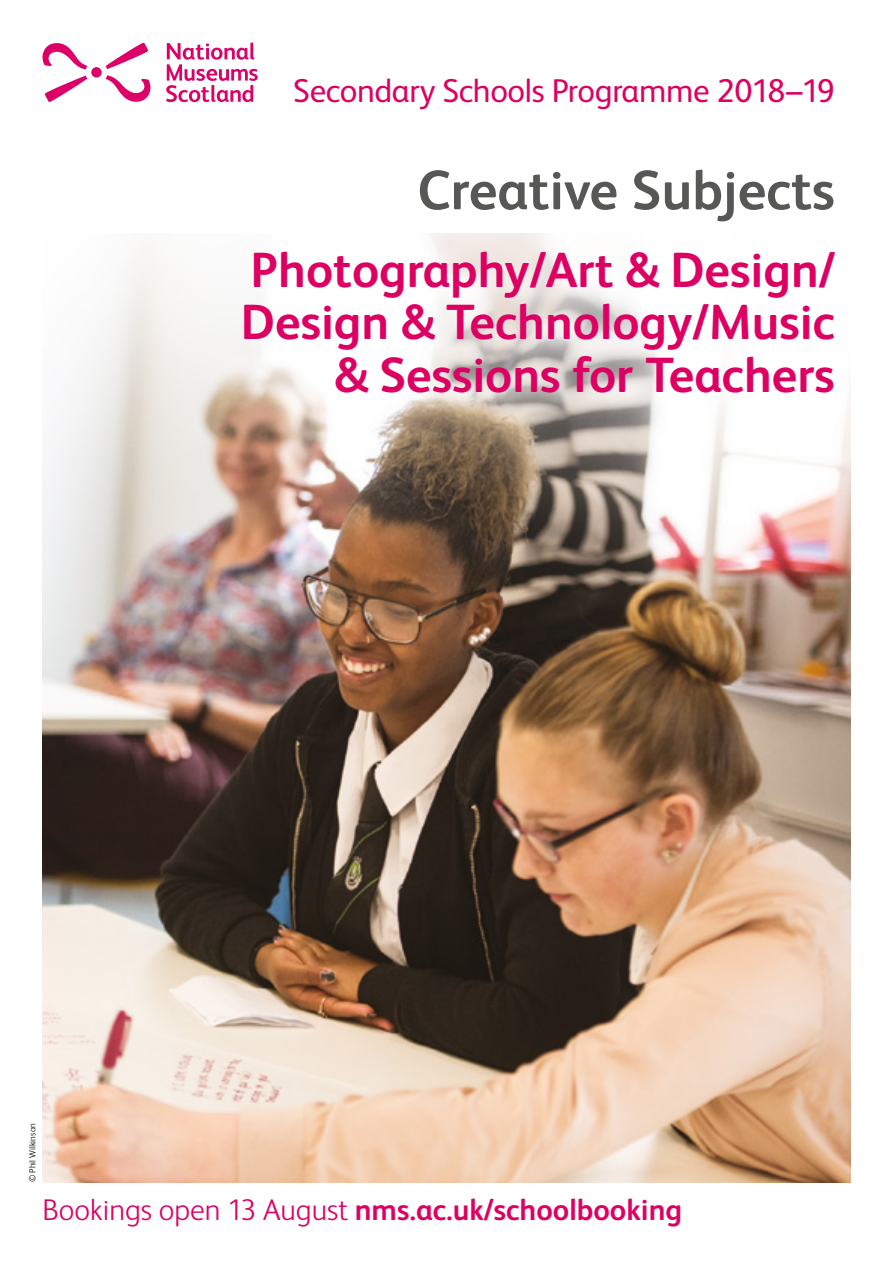
<style>
.page{position:relative;width:893px;height:1263px;background:#fff}
.page>*{position:absolute;margin:0;border:0;box-sizing:border-box;transform-origin:0 0}
.t1{font:700 55.5px "FS Albert";color:#575756}
.t2{font:700 49.5px/52.5px "FS Albert";color:#dd0062;text-align:right}
.t3{font:33px "FS Albert";letter-spacing:-.01em;color:#dd0062}
.t4{font:700 30px "FS Albert";color:#dd0062}
.t5{font:300 9px "FS Albert";color:#000}
.s1{font-weight:300}
</style>
<div class="page">
<img style="left:43px;top:234px;width:807px;height:948px">
<div style="left:91px;top:67px;width:11px;height:11px;background:#dd0068;border-radius:50%"></div>
<svg style="left:106px;top:43px;width:42px;height:26px"></svg>
<svg style="left:44px;top:76px;width:43px;height:26px"></svg>
<svg style="left:43px;top:43px;width:44px;height:26px"></svg>
<svg style="left:106px;top:75px;width:44px;height:27px"></svg>
<svg style="left:166px;top:43px;width:92px;height:59px"></svg>
<svg style="left:242px;top:247px;width:609px;height:168px"></svg>
<p class="t3" style="left:293px;top:69px;width:543px">Secondary Schools Programme 2018–19</p>
<p class="t1" style="left:417px;top:153px;width:419px">Creative Subjects</p>
<p class="t2" style="left:241px;top:242px;width:595px">Photography/Art &amp; Design/<br>Design &amp; Technology/Music &amp; Sessions for Teachers</p>
<p class="t5" style="left:27px;top:1182px;width:61px;rotate:-90deg">© Phil Wilkinson</p>
<p class="t4" style="left:43px;top:1190px;width:641px"><span class="s1">Bookings open 13 August</span> nms.ac.uk/schoolbooking</p>
</div>
